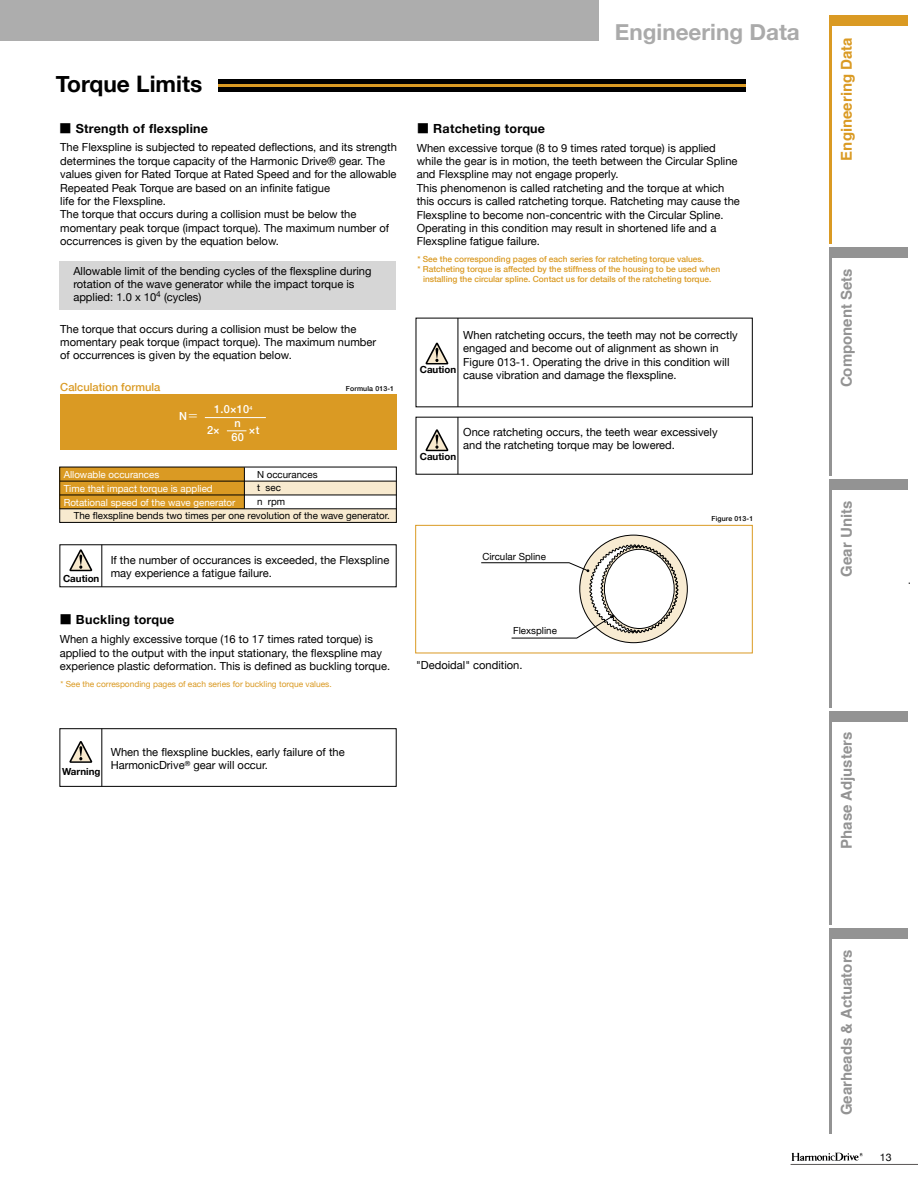
<style>
.page{position:relative;width:918px;height:1188px;background:#fff}
.page>*{position:absolute;margin:0;border:0;box-sizing:border-box;transform-origin:0 0}
.t1{font:700 22.8px "Helvetica Neue";color:#000}
.t2{font:700 22.5px "Helvetica Neue";color:#aaa}
.t3{font:700 15px "Helvetica";color:#939393}
.t4{font:700 15px "Helvetica";color:#da9a23}
.t5{font:700 12.6px "Helvetica Neue";letter-spacing:.02em;color:#000}
.t6{font:11.1px/13.4px "Helvetica Neue";color:#000}
.t7{font:500 11.1px "Helvetica Neue";color:#da9a23}
.t8{font:500 11.1px/21px "Helvetica Neue";color:#fff}
.t9{font:10.5px "Helvetica Neue";color:#000}
.t10{font:9.75px/13.8px "Helvetica Neue";color:#000}
.t11{font:9.75px/13.8px "Helvetica Neue";color:#fff}
.t12{font:700 9.75px "Helvetica Neue";color:#000}
.t13{font:500 8.4px "Helvetica Neue";color:#da9a23}
.t14{font:8.4px "Helvetica Neue";color:#da9a23}
.t15{font:500 7.05px "Helvetica Neue";letter-spacing:.02em;color:#000}
.s1{font-family:"Shin Go Bold 83 pv RKSJ H";font-weight:400}
.s2{font-family:"Gothic BBB Pro Medium 83 pv RKSJ H";font-weight:400}
</style>
<div class="page">
<div style="left:831px;top:16px;width:77px;height:10px;background:#da9a23"></div>
<hr style="left:829px;top:16px;width:2px;height:228px;background:#da9a23">
<div style="left:831px;top:247px;width:77px;height:11px;background:#939393"></div>
<hr style="left:829px;top:247px;width:2px;height:229px;background:#939393">
<div style="left:831px;top:479px;width:77px;height:11px;background:#939393"></div>
<hr style="left:829px;top:479px;width:2px;height:229px;background:#939393">
<div style="left:831px;top:711px;width:77px;height:11px;background:#939393"></div>
<hr style="left:829px;top:711px;width:2px;height:213px;background:#939393">
<div style="left:831px;top:928px;width:77px;height:11px;background:#939393"></div>
<hr style="left:829px;top:928px;width:2px;height:206px;background:#939393">
<hr style="left:791px;top:1164px;width:127px;height:1px;background:#595554">
<svg style="left:791px;top:1153px;width:72px;height:8px"></svg>
<div style="left:219px;top:79px;width:527px;height:13px;background:#000"></div>
<hr style="left:219px;top:84px;width:527px;height:3px;background:#da9a23">
<div style="left:60px;top:467px;width:184px;height:42px;background:#da9a23"></div>
<div style="left:60px;top:509px;width:336px;height:14px;background:#f8eacf"></div>
<div style="left:245px;top:481px;width:151px;height:14px;background:#f8eacf"></div>
<div style="left:59px;top:467px;width:338px;height:56px;border:1px solid #000"></div>
<hr style="left:60px;top:495px;width:336px;height:1px;background:#000">
<hr style="left:60px;top:481px;width:336px;height:1px;background:#000">
<hr style="left:60px;top:508px;width:336px;height:1px;background:#000">
<hr style="left:244px;top:467px;width:1px;height:42px;background:#000">
<hr style="left:101px;top:545px;width:1px;height:42px;background:#000">
<div style="left:60px;top:261px;width:336px;height:48px;background:#d6d6d6"></div>
<div style="left:60px;top:394px;width:336px;height:56px;background:#da9a23"></div>
<hr style="left:458px;top:318px;width:1px;height:89px;background:#000">
<hr style="left:458px;top:417px;width:1px;height:57px;background:#000">
<svg style="left:426px;top:343px;width:22px;height:21px"></svg>
<svg style="left:426px;top:429px;width:22px;height:22px"></svg>
<svg style="left:69px;top:549px;width:23px;height:22px"></svg>
<div style="left:415px;top:525px;width:338px;height:128px;border:1px solid #da9a23"></div>
<svg style="left:481px;top:535px;width:207px;height:108px"></svg>
<div style="left:59px;top:728px;width:338px;height:59px;border:1px solid #000"></div>
<svg style="left:69px;top:741px;width:23px;height:22px"></svg>
<hr style="left:101px;top:729px;width:1px;height:57px;background:#000">
<hr style="left:205px;top:417px;width:61px;height:1px;background:#fff">
<svg style="left:227px;top:430px;width:19px;height:1px"></svg>
<div style="left:0;top:0;width:599px;height:40px;background:#adadad"></div>
<h1 class="t1" style="left:56px;top:66px;width:148px">Torque Limits</h1>
<p class="t5" style="left:59px;top:119px;width:151px"><span class="s1">■</span> Strength of flexspline</p>
<p class="t6" style="left:60px;top:141px;width:338px">The Flexspline is subjected to repeated deflections, and its strength determines the torque capacity of the Harmonic Drive® gear. The values given for Rated Torque at Rated Speed and for the allowable Repeated Peak Torque are based on an infinite fatigue<br>life for the Flexspline.<br>The torque that occurs during a collision must be below the momentary peak torque (impact torque). The maximum number of occurrences is given by the equation below.</p>
<p class="t6" style="left:73px;top:265px;width:300px">Allowable limit of the bending cycles of the flexspline during rotation of the wave generator while the impact torque is applied: 1.0 x 10<sup>4</sup> (cycles)</p>
<p class="t6" style="left:60px;top:323px;width:318px">The torque that occurs during a collision must be below the momentary peak torque (impact torque). The maximum number of occurrences is given by the equation below.</p>
<p class="t7" style="left:60px;top:378px;width:102px">Calculation formula</p>
<p class="t8" style="left:179px;top:405px;width:21px">N<span class="s2">＝</span></p>
<p class="t8" style="left:207px;top:398px;width:47px;text-indent:7px">1.0×10<sup>4<br></sup>2×</p>
<p class="t8" style="left:231px;top:416px;width:14px;line-height:14px">n<br>60</p>
<p class="t8" style="left:249px;top:419px;width:12px">×t</p>
<p class="t15" style="left:346px;top:383px;width:50px">Formula 013-1</p>
<p class="t10" style="left:257px;top:468px;width:62px">N occurances t sec<br>n rpm</p>
<p class="t11" style="left:64px;top:468px;width:173px">Allowable occurances<br>Time that impact torque is applied<br>Rotational speed of the wave generator</p>
<p class="t10" style="left:74px;top:509px;width:318px">The flexspline bends two times per one revolution of the wave generator.</p>
<p class="t6" style="left:111px;top:554px;width:280px">If the number of occurances is exceeded, the Flexspline may experience a fatigue failure.</p>
<p class="t12" style="left:63px;top:571px;width:38px">Caution</p>
<p class="t5" style="left:59px;top:609px;width:116px"><span class="s1">■</span> Buckling torque</p>
<p class="t6" style="left:60px;top:633px;width:332px">When a highly excessive torque (16 to 17 times rated torque) is applied to the output with the input stationary, the flexspline may experience plastic deformation. This is defined as buckling torque.</p>
<p class="t14" style="left:60px;top:678px;width:273px">* See the corresponding pages of each series for buckling torque values.</p>
<p class="t5" style="left:417px;top:119px;width:130px"><span class="s1">■</span> Ratcheting torque</p>
<h2 class="t2" style="left:615px;top:15px;width:186px">Engineering Data</h2>
<p class="t6" style="left:417px;top:142px;width:325px">When excessive torque (8 to 9 times rated torque) is applied while the gear is in motion, the teeth between the Circular Spline and Flexspline may not engage properly.<br>This phenomenon is called ratcheting and the torque at which this occurs is called ratcheting torque. Ratcheting may cause the Flexspline to become non-concentric with the Circular Spline.<br>Operating in this condition may result in shortened life and a Flexspline fatigue failure.</p>
<p class="t13" style="left:417px;top:252px;width:288px">* See the corresponding pages of each series for ratcheting torque values.</p>
<p class="t13" style="left:417px;top:262px;width:304px">* Ratcheting torque is affected by the stiffness of the housing to be used when</p>
<p class="t13" style="left:423px;top:272px;width:290px">installing the circular spline. Contact us for details of the ratcheting torque.</p>
<p class="t6" style="left:463px;top:329px;width:276px">When ratcheting occurs, the teeth may not be correctly engaged and become out of alignment as shown in Figure 013-1. Operating the drive in this condition will cause vibration and damage the flexspline.</p>
<p class="t12" style="left:420px;top:362px;width:38px">Caution</p>
<p class="t12" style="left:420px;top:449px;width:38px">Caution</p>
<p class="t6" style="left:463px;top:426px;width:256px">Once ratcheting occurs, the teeth wear excessively and the ratcheting torque may be lowered.</p>
<p class="t10" style="left:482px;top:550px;width:65px">Circular Spline</p>
<p class="t15" style="left:711px;top:512px;width:43px">Figure 013-1</p>
<p class="t10" style="left:513px;top:624px;width:45px">Flexspline</p>
<p class="t6" style="left:416px;top:659px;width:108px">"Dedoidal" condition.</p>
<p class="t12" style="left:62px;top:764px;width:40px">Warning</p>
<p class="t6" style="left:111px;top:746px;width:236px">When the flexspline buckles, early failure of the<br>HarmonicDrive<sup>®</sup> gear will occur.</p>
<h3 class="t4" style="left:835px;top:161px;width:125px;rotate:-90deg">Engineering Data</h3>
<h3 class="t3" style="left:835px;top:387px;width:121px;rotate:-90deg">Component Sets</h3>
<h3 class="t3" style="left:835px;top:577px;width:77px;rotate:-90deg">Gear Units</h3>
<h3 class="t3" style="left:835px;top:849px;width:118px;rotate:-90deg">Phase Adjusters</h3>
<h3 class="t3" style="left:835px;top:1115px;width:168px;rotate:-90deg">Gearheads &amp; Actuators</h3>
<p class="t9" style="left:880px;top:1150px;width:13px">13</p>
</div>
